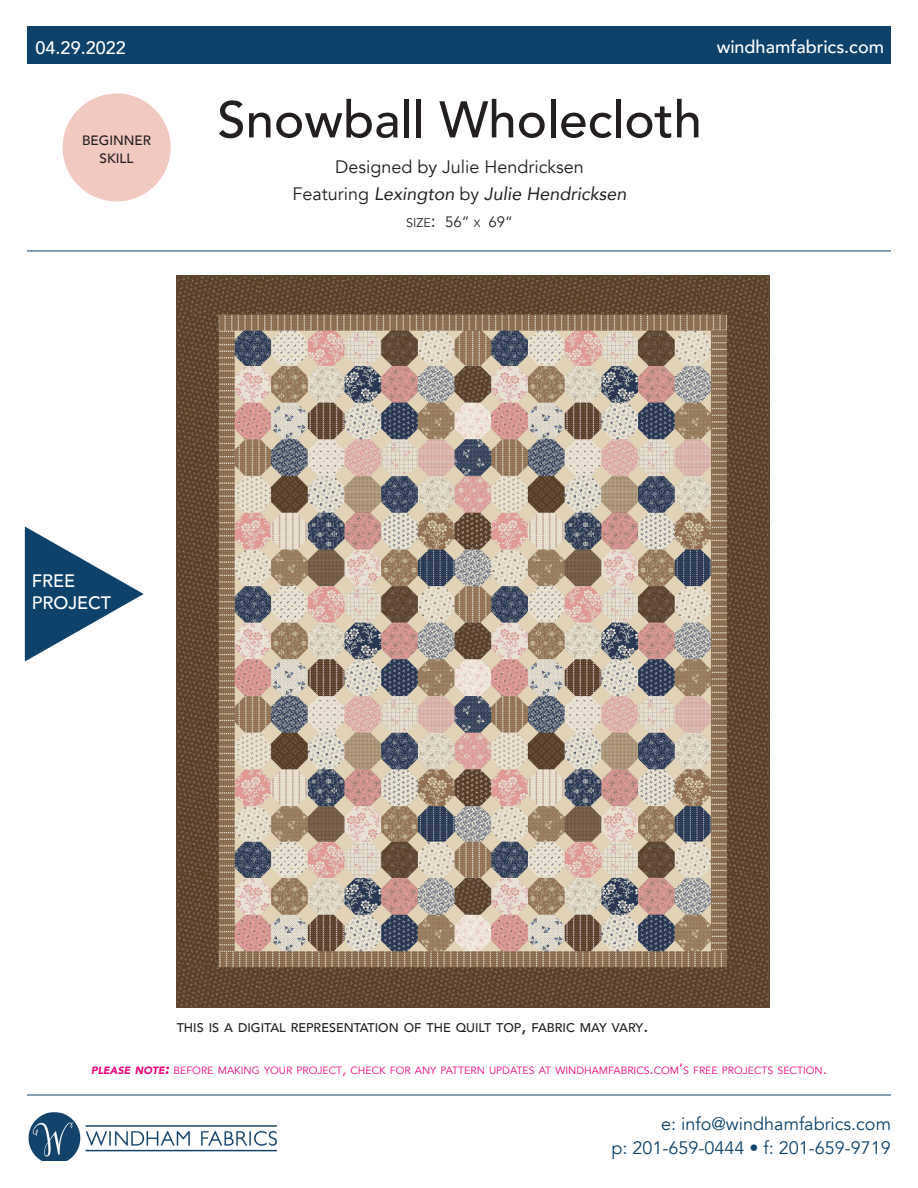
<style>
.page{position:relative;width:918px;height:1188px;background:#fff}
.page>*{position:absolute;margin:0;border:0;box-sizing:border-box;transform-origin:0 0}
.t1{font:500 51px "Avenir";color:#231f20}
.t2{font:18px/27px "Avenir";color:#231f20;text-align:center}
.t3{font:18px/24px "Avenir";color:#0e426a;text-align:right}
.t4{font:500 18px/21.6px "Avenir";color:#fff}
.t5{font:15px "Avenir";color:#231f20}
.t6{font:500 13.5px/18px "Avenir";color:#231f20;text-align:center}
.t7{font:500 12.6px "Avenir";color:#231f20}
.t8{font:10.5px "Avenir";color:#ed047e}
.s1{font-style:italic}
.s2{font-size:12.6px}
.s3{font-size:18px}
.s4{font-size:10.5px}
.s5{font-weight:900;font-style:italic}
.s6{font-weight:900;font-style:italic;font-size:15px}
.s7{font-size:15px}
</style>
<div class="page">
<img style="left:177px;top:276px;width:593px;height:731px">
<div style="left:27px;top:26px;width:864px;height:38px;background:#0e426a"></div>
<hr style="left:27px;top:1095px;width:864px;height:1px;background:#0e426a">
<hr style="left:27px;top:251px;width:864px;height:1px;background:#0e426a">
<svg style="left:25px;top:526px;width:119px;height:136px"></svg>
<img style="left:28px;top:1112px;width:250px;height:48px">
<div style="left:63px;top:93px;width:108px;height:108px;background:#f2c9c0;border-radius:50%"></div>
<h2 class="t4" style="left:36px;top:36px;width:92px">04.29.2022</h2>
<h2 class="t4" style="left:717px;top:34px;width:169px">windhamfabrics.com</h2>
<p class="t6" style="left:82px;top:131px;width:70px">BEGINNER<br>SKILL</p>
<h1 class="t1" style="left:217px;top:76px;width:486px">Snowball Wholecloth</h1>
<h2 class="t2" style="left:293px;top:154px;width:336px">Designed by Julie Hendricksen<br>Featuring <span class="s1">Lexington</span> by <span class="s1">Julie Hendricksen</span></h2>
<h3 class="t5" style="left:406px;top:213px;width:109px"><span class="s2">SIZE</span><span class="s3">:</span> 56” <span class="s4">X</span> 69”</h3>
<h2 class="t4" style="left:32px;top:569px;width:81px">FREE<br>PROJECT</h2>
<p class="t7" style="left:177px;top:1017px;width:473px">THIS IS A DIGITAL REPRESENTATION OF THE QUILT TOP<span class="s3">,</span> FABRIC MAY VARY<span class="s3">.</span></p>
<p class="t8" style="left:91px;top:1064px;width:737px"><span class="s5">PLEASE NOTE</span><span class="s6">:</span> BEFORE MAKING YOUR PROJECT<span class="s7">,</span> CHECK FOR ANY PATTERN UPDATES AT WINDHAMFABRICS<span class="s7">.</span>COM<span class="s7">’</span>S FREE PROJECTS SECTION<span class="s7">.</span></p>
<h2 class="t3" style="left:612px;top:1112px;width:281px">e: info@windhamfabrics.com<br>p: 201-659-0444 • f: 201-659-9719</h2>
</div>
